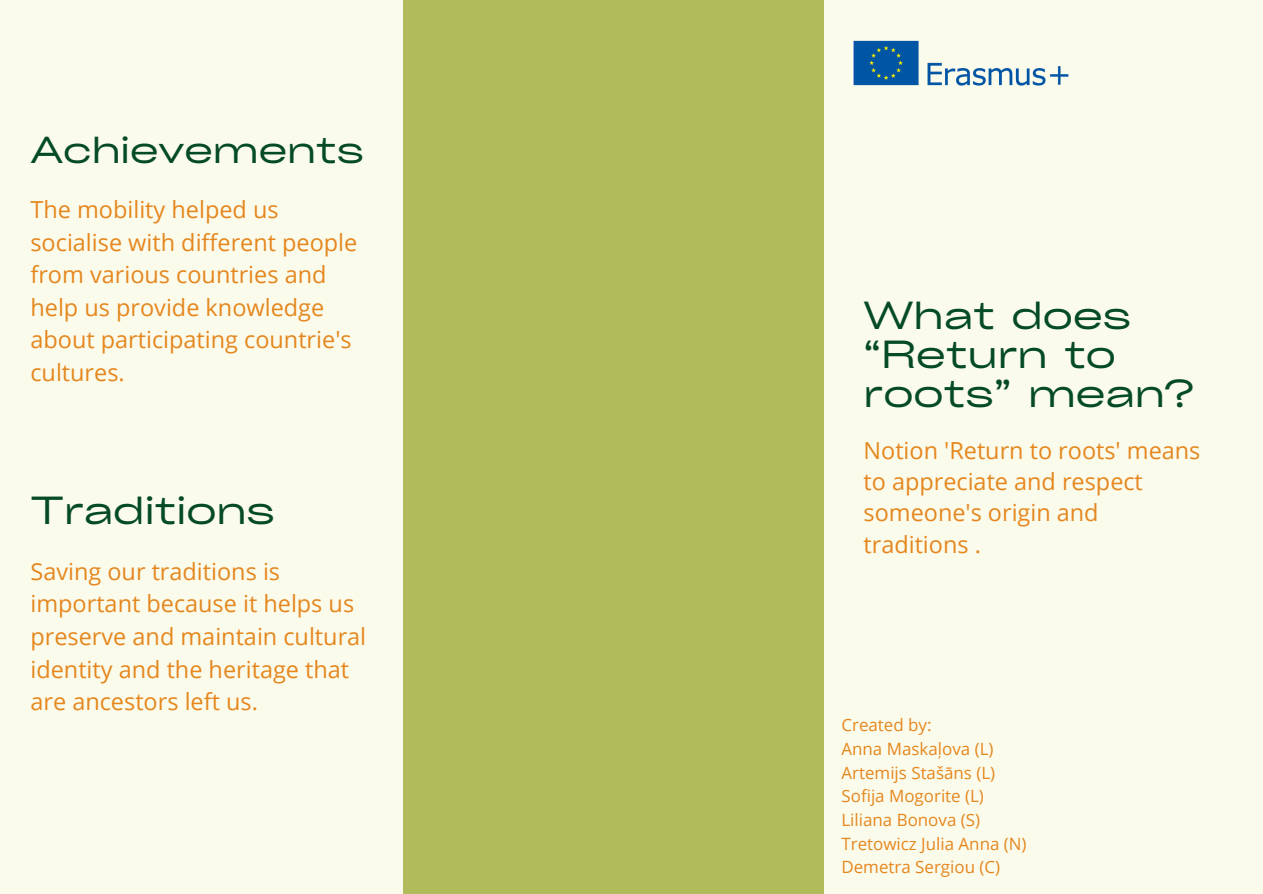
<style>
.page{position:relative;width:1263px;height:894px;background:#fff}
.page>*{position:absolute;margin:0;border:0;box-sizing:border-box;transform-origin:0 0}
.t1{font:37.5px/39.3px "Cy Grotesk Grand";color:#044b25}
.t2{font:36px "Cy Grotesk Grand";color:#044b25}
.t3{font:23.4px/32.7px "Open Sans";color:#e5871e}
.t4{font:16.95px/23.7px "Open Sans";color:#e5871e}
</style>
<div class="page">
<div style="left:0;top:0;width:1263px;height:893px;background:#fbfbec"></div>
<div style="left:403px;top:0;width:421px;height:893px;background:#b2bb5c"></div>
<img style="left:853px;top:40px;width:216px;height:46px">
<h2 class="t2" style="left:30px;top:126px;width:335px">Achievements</h2>
<p class="t3" style="left:30px;top:192px;width:328px">The mobility helped us socialise with different people from various countries and help us provide knowledge about participating countrie's cultures.</p>
<h1 class="t1" style="left:30px;top:489px;width:246px">Traditions</h1>
<p class="t3" style="left:30px;top:554px;width:337px">Saving our traditions is important because it helps us preserve and maintain cultural identity and the heritage that are ancestors left us.</p>
<h1 class="t1" style="left:863px;top:294px;width:332px">What does “Return to roots” mean?</h1>
<p class="t3" style="left:863px;top:433px;width:338px;line-height:31.5px">Notion 'Return to roots' means to appreciate and respect someone's origin and traditions .</p>
<p class="t4" style="left:841px;top:712px;width:187px">Created by:<br>Anna Maskaļova (L)<br>Artemijs Stašāns (L)<br>Sofija Mogorite (L)<br>Liliana Bonova (S)<br>Tretowicz Julia Anna (N)<br>Demetra Sergiou (C)</p>
</div>
